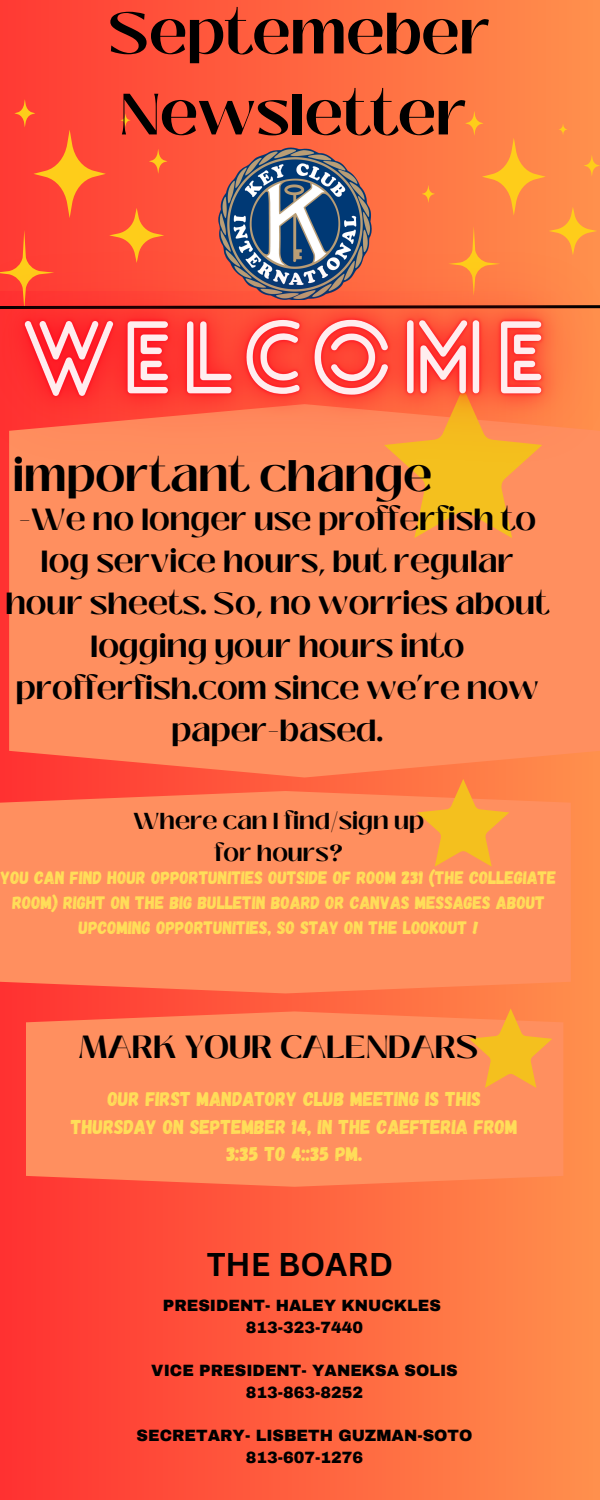
<style>
.page{position:relative;width:600px;height:1500px;background:#fff}
.page>*{position:absolute;margin:0;border:0;box-sizing:border-box;transform-origin:0 0}
.t1{font:700 58px/81px "Black Mango";color:#000}
.t2{font:700 44px "Black Mango";color:#000}
.t3{font:700 32px "Black Mango";color:#000}
.t4{font:700 32px "Canva Sans";color:#000}
.t5{font:700 30.5px/42.3px "Black Mango";color:#000;text-align:center}
.t6{font:700 23px/31.5px "Black Mango";color:#000;text-align:center}
.t7{font:20px/27.8px "Gagalin";color:#ffde59;text-align:center}
.t8{font:18px/24.8px "Gagalin";color:#ffde59;text-align:center}
.t9{font:900 16px "Archivo";color:#000}
</style>
<div class="page">
<div style="left:0;top:0;width:600px;height:1500px;background:linear-gradient(to right,#ff3131,#ff904d)"></div>
<div style="left:0;top:0;width:600px;height:291px;background:linear-gradient(to right,#ff3933,#ff904d)"></div>
<svg style="left:0;top:99px;width:600px;height:92px;background:#f26b43"></svg>
<div style="left:9px;top:544px;width:591px;height:234px;background:#ff8f5f"></div>
<svg style="left:384px;top:544px;width:158px;height:7px"></svg>
<div style="left:0;top:791px;width:571px;height:202px;background:#ff8f5f"></div>
<div style="left:26px;top:1011px;width:537px;height:176px;background:#ff8f5f"></div>
<svg style="left:417px;top:779px;width:92px;height:88px;background:#fa9e3f"></svg>
<svg style="left:469px;top:1008px;width:83px;height:80px;background:#faa041"></svg>
<img style="left:0;top:191px;width:600px;height:353px">
<img style="left:0;top:424px;width:19px;height:227px">
<p class="t1" style="left:109px;top:-7px;width:383px">Septemeber<br>Newsletter</p>
<p class="t2" style="left:13px;top:443px;width:421px">important change</p>
<p class="t5" style="left:5px;top:498px;width:546px">-We no longer use profferfish to log service hours, but regular hour sheets. So, no worries about logging your hours into profferfish.com since we’re now paper-based.</p>
<p class="t6" style="left:133px;top:806px;width:292px">Where can I find/sign up for hours?</p>
<p class="t8" style="left:1px;top:865px;width:557px">YOU CAN FIND HOUR OPPORTUNITIES OUTSIDE OF ROOM 231 (THE COLLEGIATE<br>ROOM) RIGHT ON THE BIG BULLETIN BOARD OR CANVAS MESSAGES ABOUT<br>UPCOMING OPPORTUNITIES, SO STAY ON THE LOOKOUT !</p>
<p class="t3" style="left:79px;top:1023px;width:401px">MARK YOUR CALENDARS</p>
<p class="t7" style="left:71px;top:1084px;width:448px">OUR FIRST MANDATORY CLUB MEETING IS THIS<br>THURSDAY ON SEPTEMBER 14, IN THE CAEFTERIA FROM<br>3:35 TO 4::35 PM.</p>
<p class="t4" style="left:207px;top:1242px;width:188px">THE BOARD</p>
<p class="t9" style="left:163px;top:1297px;width:280px">PRESIDENT- HALEY KNUCKLES</p>
<p class="t9" style="left:246px;top:1318px;width:119px">813-323-7440</p>
<p class="t9" style="left:151px;top:1362px;width:308px">VICE PRESIDENT- YANEKSA SOLIS</p>
<p class="t9" style="left:246px;top:1384px;width:119px">813-863-8252</p>
<p class="t9" style="left:137px;top:1427px;width:337px">SECRETARY- LISBETH GUZMAN-SOTO</p>
<p class="t9" style="left:246px;top:1449px;width:119px">813-607-1276</p>
</div>
